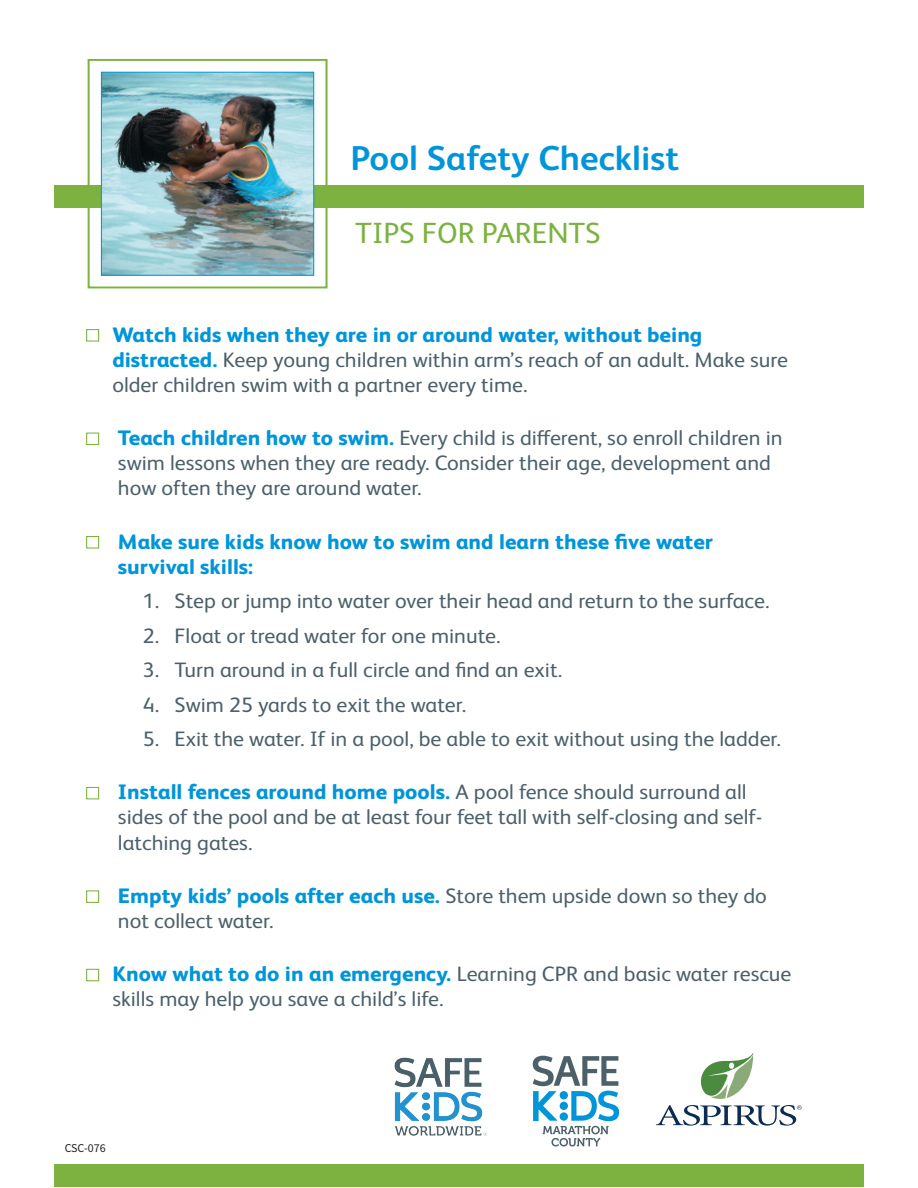
<style>
.page{position:relative;width:918px;height:1188px;background:#fff}
.page>*{position:absolute;margin:0;border:0;box-sizing:border-box;transform-origin:0 0}
.t1{font:700 34.5px "FS Albert Pro";color:#0095d9;scale:1.05 1}
.t2{font:29.25px "FS Albert Pro";color:#7db241;scale:1.05 1}
.t3{font:20.85px/25px "FS Albert Pro";color:#4c606a;scale:1.05 1}
.t4{font:800 20.85px/25px "FS Albert Pro";color:#0095d9;scale:1.05 1}
.t5{font:12px "Source Sans Pro";color:#231f20}
.s1{font-weight:800;color:#0095d9}
</style>
<div class="page">
<div style="left:86px;top:329px;width:13px;height:13px;border:1px solid #7db241"></div>
<div style="left:86px;top:433px;width:13px;height:12px;border:1px solid #7db241"></div>
<div style="left:86px;top:536px;width:13px;height:13px;border:1px solid #7db241"></div>
<div style="left:86px;top:787px;width:13px;height:12px;border:1px solid #7db241"></div>
<div style="left:86px;top:890px;width:13px;height:13px;border:1px solid #7db241"></div>
<div style="left:86px;top:969px;width:13px;height:12px;border:1px solid #7db241"></div>
<div style="left:54px;top:185px;width:810px;height:23px;background:#7db241"></div>
<div style="left:54px;top:1164px;width:810px;height:22px;background:#7db241"></div>
<img style="left:103px;top:74px;width:209px;height:200px">
<div style="left:101px;top:72px;width:213px;height:204px;border:1px solid #0095d9"></div>
<div style="left:88px;top:59px;width:240px;height:229px;border:2px solid #7db241"></div>
<img style="left:394px;top:1057px;width:93px;height:79px">
<svg style="left:533px;top:1056px;width:86px;height:90px"></svg>
<svg style="left:656px;top:1052px;width:146px;height:74px"></svg>
<h1 class="t1" style="left:351px;top:134px;width:314px">Pool Safety Checklist</h1>
<h2 class="t2" style="left:355px;top:212px;width:235px">TIPS FOR PARENTS</h2>
<p class="t3" style="left:112px;top:320px;width:645px"><span class="s1">Watch kids when they are in or around water, without being distracted.</span> Keep young children within arm’s reach of an adult. Make sure older children swim with a partner every time.</p>
<p class="t3" style="left:118px;top:424px;width:634px"><span class="s1">Teach children how to swim.</span> Every child is different, so enroll children in swim lessons when they are ready. Consider their age, development and how often they are around water.</p>
<p class="t4" style="left:118px;top:527px;width:568px">Make sure kids know how to swim and learn these five water survival skills:</p>
<p class="t3" style="left:143px;top:587px;width:598px">1. Step or jump into water over their head and return to the surface.</p>
<p class="t3" style="left:143px;top:621px;width:342px">2. Float or tread water for one minute.</p>
<p class="t3" style="left:143px;top:656px;width:401px">3. Turn around in a full circle and find an exit.</p>
<p class="t3" style="left:143px;top:690px;width:310px">4. Swim 25 yards to exit the water.</p>
<p class="t3" style="left:143px;top:725px;width:609px">5. Exit the water. If in a pool, be able to exit without using the ladder.</p>
<p class="t3" style="left:118px;top:778px;width:615px"><span class="s1">Install fences around home pools.</span> A pool fence should surround all sides of the pool and be at least four feet tall with self-closing and self&shy;latching gates.</p>
<p class="t3" style="left:118px;top:882px;width:619px"><span class="s1">Empty kids’ pools after each use.</span> Store them upside down so they do not collect water.</p>
<p class="t3" style="left:112px;top:960px;width:648px"><span class="s1">Know what to do in an emergency.</span> Learning CPR and basic water rescue skills may help you save a child’s life.</p>
<p class="t5" style="left:65px;top:1141px;width:42px">CSC-076</p>
</div>
